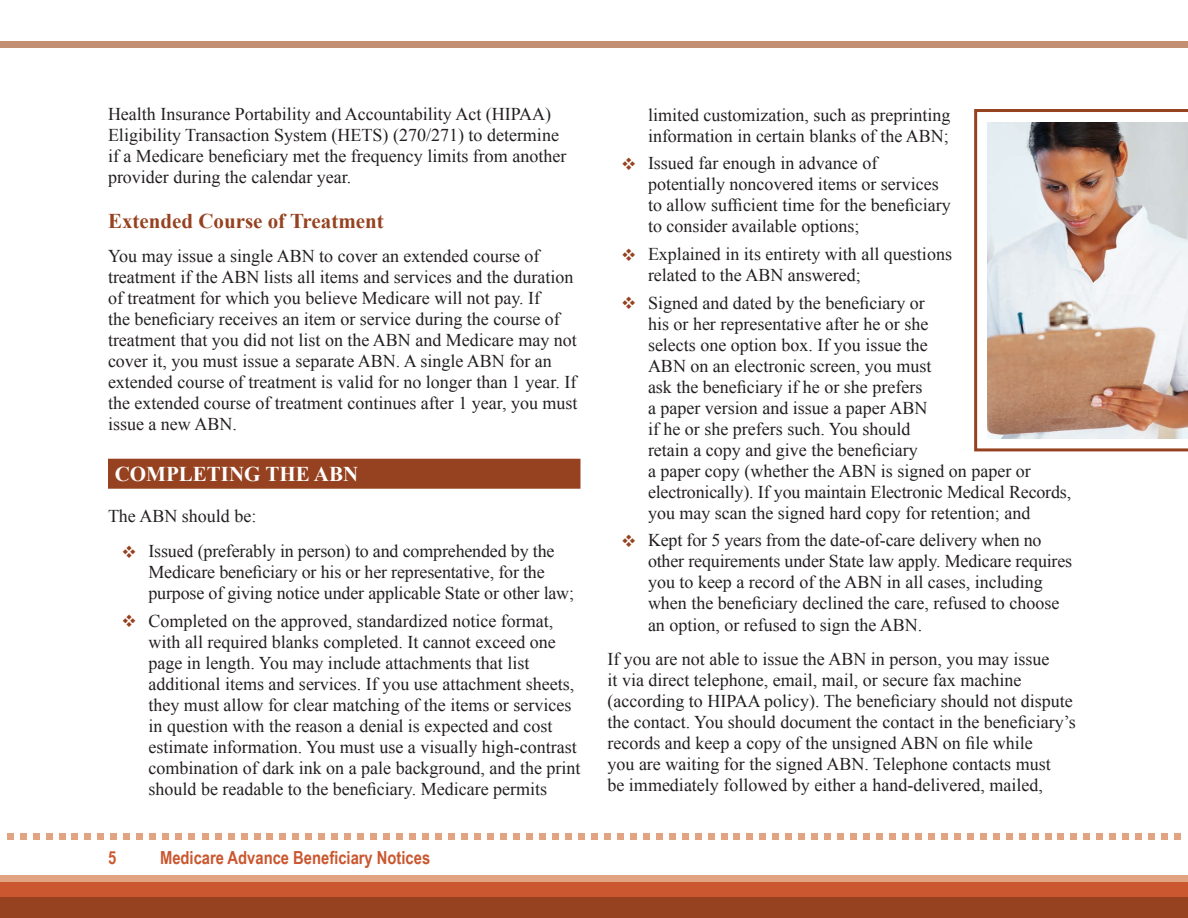
<style>
.page{position:relative;width:1188px;height:918px;background:#fff}
.page>*{position:absolute;margin:0;border:0;box-sizing:border-box;transform-origin:0 0}
.t1{font:700 21px "Times New Roman";color:#964220}
.t2{font:700 21px "Times New Roman";color:#fff}
.t3{font:18px/21px "Times New Roman";color:#231f20}
.t4{font:700 18px "Arial Narrow";color:#ca572f}
</style>
<div class="page">
<div style="left:0;top:875px;width:1188px;height:43px;background:#e1a381"></div>
<div style="left:0;top:41px;width:1188px;height:7px;background:#c28f72"></div>
<svg style="left:202px;top:833px;width:6px;height:6px"></svg>
<div style="left:292px;top:833px;width:7px;height:6px;background:#e1a381"></div>
<div style="left:383px;top:833px;width:7px;height:6px;background:#e1a381"></div>
<svg style="left:475px;top:833px;width:6px;height:6px"></svg>
<div style="left:565px;top:833px;width:7px;height:6px;background:#e1a381"></div>
<svg style="left:656px;top:833px;width:6px;height:6px"></svg>
<svg style="left:747px;top:833px;width:6px;height:6px"></svg>
<div style="left:837px;top:833px;width:7px;height:6px;background:#e1a381"></div>
<div style="left:928px;top:833px;width:7px;height:6px;background:#e1a381"></div>
<svg style="left:1019px;top:833px;width:6px;height:6px"></svg>
<svg style="left:1084px;top:833px;width:6px;height:6px"></svg>
<div style="left:1148px;top:833px;width:7px;height:6px;background:#e1a381"></div>
<svg style="left:215px;top:833px;width:6px;height:6px"></svg>
<svg style="left:305px;top:833px;width:6px;height:6px"></svg>
<div style="left:396px;top:833px;width:7px;height:6px;background:#e1a381"></div>
<svg style="left:488px;top:833px;width:6px;height:6px"></svg>
<div style="left:578px;top:833px;width:7px;height:6px;background:#e1a381"></div>
<svg style="left:669px;top:833px;width:6px;height:6px"></svg>
<svg style="left:760px;top:833px;width:6px;height:6px"></svg>
<div style="left:850px;top:833px;width:7px;height:6px;background:#e1a381"></div>
<div style="left:941px;top:833px;width:7px;height:6px;background:#e1a381"></div>
<svg style="left:1032px;top:833px;width:6px;height:6px"></svg>
<svg style="left:1097px;top:833px;width:6px;height:6px"></svg>
<div style="left:1161px;top:833px;width:7px;height:6px;background:#e1a381"></div>
<div style="left:1174px;top:833px;width:7px;height:6px;background:#e1a381"></div>
<svg style="left:137px;top:833px;width:6px;height:6px"></svg>
<div style="left:71px;top:833px;width:7px;height:6px;background:#e1a381"></div>
<div style="left:7px;top:833px;width:7px;height:6px;background:#e1a381"></div>
<svg style="left:228px;top:833px;width:6px;height:6px"></svg>
<svg style="left:318px;top:833px;width:6px;height:6px"></svg>
<div style="left:409px;top:833px;width:7px;height:6px;background:#e1a381"></div>
<div style="left:500px;top:833px;width:7px;height:6px;background:#e1a381"></div>
<div style="left:591px;top:833px;width:7px;height:6px;background:#e1a381"></div>
<svg style="left:682px;top:833px;width:6px;height:6px"></svg>
<svg style="left:773px;top:833px;width:6px;height:6px"></svg>
<div style="left:863px;top:833px;width:7px;height:6px;background:#e1a381"></div>
<div style="left:954px;top:833px;width:7px;height:6px;background:#e1a381"></div>
<svg style="left:150px;top:833px;width:6px;height:6px"></svg>
<div style="left:84px;top:833px;width:7px;height:6px;background:#e1a381"></div>
<div style="left:20px;top:833px;width:7px;height:6px;background:#e1a381"></div>
<svg style="left:241px;top:833px;width:6px;height:6px"></svg>
<svg style="left:331px;top:833px;width:6px;height:6px"></svg>
<div style="left:422px;top:833px;width:7px;height:6px;background:#e1a381"></div>
<div style="left:513px;top:833px;width:7px;height:6px;background:#e1a381"></div>
<div style="left:604px;top:833px;width:7px;height:6px;background:#e1a381"></div>
<svg style="left:695px;top:833px;width:6px;height:6px"></svg>
<svg style="left:786px;top:833px;width:6px;height:6px"></svg>
<div style="left:876px;top:833px;width:7px;height:6px;background:#e1a381"></div>
<div style="left:967px;top:833px;width:7px;height:6px;background:#e1a381"></div>
<svg style="left:163px;top:833px;width:6px;height:6px"></svg>
<div style="left:97px;top:833px;width:7px;height:6px;background:#e1a381"></div>
<div style="left:33px;top:833px;width:7px;height:6px;background:#e1a381"></div>
<svg style="left:254px;top:833px;width:6px;height:6px"></svg>
<svg style="left:344px;top:833px;width:6px;height:6px"></svg>
<div style="left:435px;top:833px;width:7px;height:6px;background:#e1a381"></div>
<div style="left:526px;top:833px;width:7px;height:6px;background:#e1a381"></div>
<div style="left:617px;top:833px;width:7px;height:6px;background:#e1a381"></div>
<svg style="left:708px;top:833px;width:6px;height:6px"></svg>
<svg style="left:799px;top:833px;width:6px;height:6px"></svg>
<div style="left:889px;top:833px;width:7px;height:6px;background:#e1a381"></div>
<svg style="left:980px;top:833px;width:6px;height:6px"></svg>
<svg style="left:1045px;top:833px;width:6px;height:6px"></svg>
<svg style="left:1110px;top:833px;width:6px;height:6px"></svg>
<svg style="left:176px;top:833px;width:6px;height:6px"></svg>
<div style="left:110px;top:833px;width:7px;height:6px;background:#e1a381"></div>
<svg style="left:46px;top:833px;width:6px;height:6px"></svg>
<svg style="left:267px;top:833px;width:6px;height:6px"></svg>
<svg style="left:357px;top:833px;width:6px;height:6px"></svg>
<div style="left:448px;top:833px;width:7px;height:6px;background:#e1a381"></div>
<div style="left:539px;top:833px;width:7px;height:6px;background:#e1a381"></div>
<div style="left:630px;top:833px;width:7px;height:6px;background:#e1a381"></div>
<svg style="left:721px;top:833px;width:6px;height:6px"></svg>
<svg style="left:812px;top:833px;width:6px;height:6px"></svg>
<div style="left:902px;top:833px;width:7px;height:6px;background:#e1a381"></div>
<svg style="left:993px;top:833px;width:6px;height:6px"></svg>
<svg style="left:1058px;top:833px;width:6px;height:6px"></svg>
<svg style="left:1123px;top:833px;width:6px;height:6px"></svg>
<div style="left:188px;top:833px;width:7px;height:6px;background:#e1a381"></div>
<div style="left:123px;top:833px;width:7px;height:6px;background:#e1a381"></div>
<svg style="left:59px;top:833px;width:6px;height:6px"></svg>
<svg style="left:280px;top:833px;width:6px;height:6px"></svg>
<svg style="left:370px;top:833px;width:6px;height:6px"></svg>
<div style="left:461px;top:833px;width:7px;height:6px;background:#e1a381"></div>
<div style="left:552px;top:833px;width:7px;height:6px;background:#e1a381"></div>
<div style="left:643px;top:833px;width:7px;height:6px;background:#e1a381"></div>
<svg style="left:734px;top:833px;width:6px;height:6px"></svg>
<div style="left:824px;top:833px;width:7px;height:6px;background:#e1a381"></div>
<div style="left:915px;top:833px;width:7px;height:6px;background:#e1a381"></div>
<svg style="left:1006px;top:833px;width:6px;height:6px"></svg>
<svg style="left:1071px;top:833px;width:6px;height:6px"></svg>
<svg style="left:1136px;top:833px;width:6px;height:6px"></svg>
<div style="left:0;top:882px;width:1188px;height:36px;background:#ca572f"></div>
<div style="left:0;top:897px;width:1188px;height:21px;background:#964220"></div>
<div style="left:108px;top:459px;width:472px;height:30px;background:#964220"></div>
<svg style="left:974px;top:109px;width:214px;height:342px"></svg>
<img style="left:988px;top:123px;width:200px;height:315px">
<p class="t3" style="left:108px;top:104px;width:460px">Health Insurance Portability and Accountability Act (HIPAA)<br>Eligibility Transaction System (HETS) (270/271) to determine if a Medicare beneficiary met the frequency limits from another provider during the calendar year.</p>
<h3 class="t1" style="left:108px;top:206px;width:277px">Extended Course of Treatment</h3>
<p class="t3" style="left:108px;top:245px;width:471px">You may issue a single ABN to cover an extended course of treatment if the ABN lists all items and services and the duration of treatment for which you believe Medicare will not pay. If<br>the beneficiary receives an item or service during the course of treatment that you did not list on the ABN and Medicare may not cover it, you must issue a separate ABN. A single ABN for an extended course of treatment is valid for no longer than 1 year. If the extended course of treatment continues after 1 year, you must issue a new ABN.</p>
<h2 class="t2" style="left:115px;top:460px;width:245px">COMPLETING THE ABN</h2>
<p class="t3" style="left:108px;top:506px;width:150px">The ABN should be:</p>
<p class="t3" style="left:148px;top:540px;width:427px">Issued (preferably in person) to and comprehended by the<br>Medicare beneficiary or his or her representative, for the purpose of giving notice under applicable State or other law;</p>
<p class="t3" style="left:148px;top:610px;width:434px">Completed on the approved, standardized notice format, with all required blanks completed. It cannot exceed one page in length. You may include attachments that list additional items and services. If you use attachment sheets, they must allow for clear matching of the items or services in question with the reason a denial is expected and cost estimate information. You must use a visually high-contrast combination of dark ink on a pale background, and the print should be readable to the beneficiary. Medicare permits</p>
<p class="t4" style="left:108px;top:844px;width:10px">5</p>
<p class="t4" style="left:160px;top:844px;width:272px">Medicare Advance Beneficiary Notices</p>
<p class="t3" style="left:648px;top:104px;width:304px">limited customization, such as preprinting information in certain blanks of the ABN;</p>
<p class="t3" style="left:648px;top:152px;width:304px">Issued far enough in advance of potentially noncovered items or services to allow sufficient time for the beneficiary to consider available options;</p>
<p class="t3" style="left:648px;top:243px;width:306px">Explained in its entirety with all questions related to the ABN answered;</p>
<p class="t3" style="left:648px;top:292px;width:425px">Signed and dated by the beneficiary or<br>his or her representative after he or she<br>selects one option box. If you issue the<br>ABN on an electronic screen, you must<br>ask the beneficiary if he or she prefers<br>a paper version and issue a paper ABN<br>if he or she prefers such. You should<br>retain a copy and give the beneficiary<br>a paper copy (whether the ABN is signed on paper or electronically). If you maintain Electronic Medical Records, you may scan the signed hard copy for retention; and</p>
<p class="t3" style="left:648px;top:530px;width:426px">Kept for 5 years from the date-of-care delivery when no other requirements under State law apply. Medicare requires you to keep a record of the ABN in all cases, including when the beneficiary declined the care, refused to choose an option, or refused to sign the ABN.</p>
<p class="t3" style="left:608px;top:648px;width:470px">If you are not able to issue the ABN in person, you may issue<br>it via direct telephone, email, mail, or secure fax machine (according to HIPAA policy). The beneficiary should not dispute the contact. You should document the contact in the beneficiary’s records and keep a copy of the unsigned ABN on file while<br>you are waiting for the signed ABN. Telephone contacts must<br>be immediately followed by either a hand-delivered, mailed,</p>
</div>
